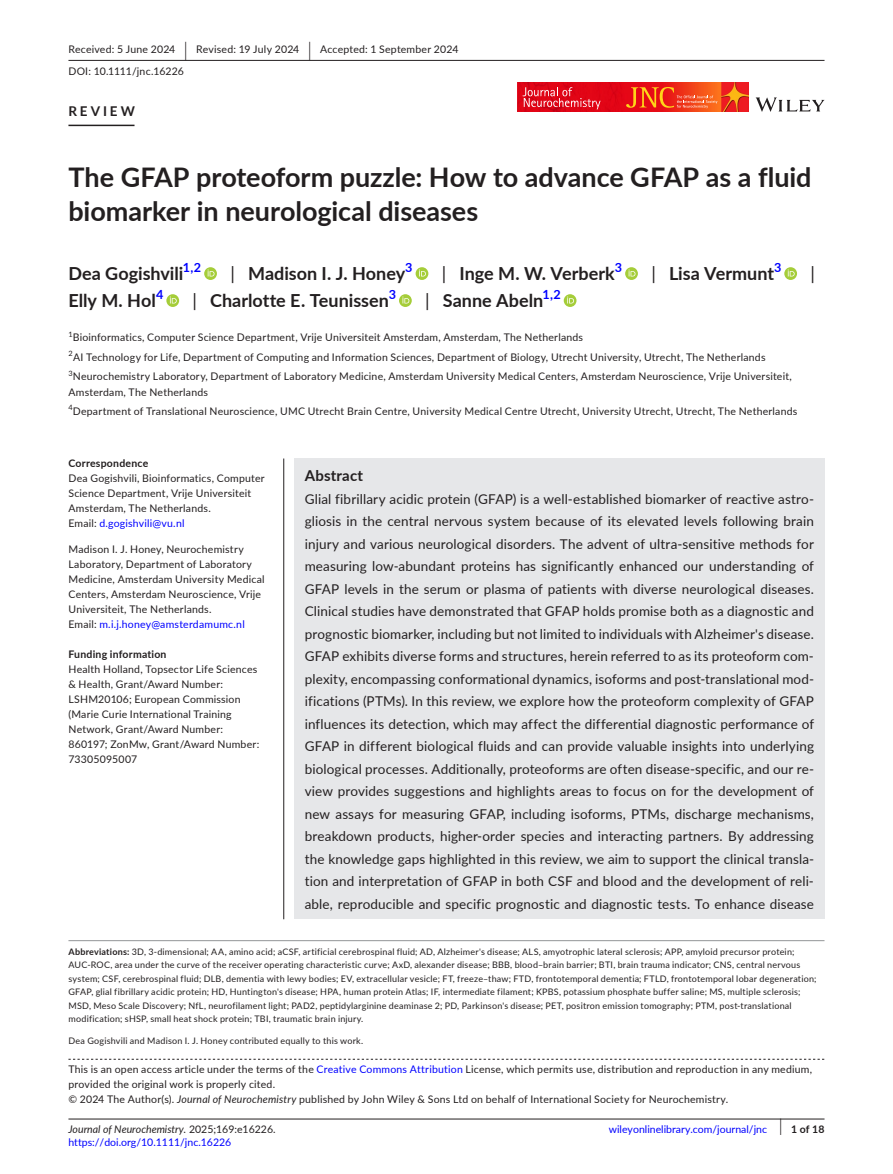
<style>
.page{position:relative;width:893px;height:1174px;background:#fff}
.page>*{position:absolute;margin:0;border:0;box-sizing:border-box;transform-origin:0 0}
.t1{font:700 27px/34.5px "Lato";color:#231f20}
.t2{font:700 18px "Lato";color:#231f20}
.t3{font:18px "Lato";color:#231f20}
.t4{font:700 15px "Lato";letter-spacing:.015em;color:#231f20}
.t5{font:13.5px/22.5px "Lato";letter-spacing:.01em;color:#231f20;text-align:justify}
.t6{font:700 13.5px "Lato";letter-spacing:.215em;color:#231f20}
.t7{font:700 12.6px "Lato";color:#00f}
.t8{font:10.5px/15px "Lato";letter-spacing:.02em;color:#231f20}
.t9{font:10.5px "Lato";color:#00f}
.t10{font:italic 10.5px "Lato";color:#231f20}
.t11{font:700 10.5px "Lato";letter-spacing:.02em;color:#231f20}
.t12{font:9px/13.5px "Lato";letter-spacing:.025em;color:#231f20}
.t13{font:7.35px "Lato";color:#231f20}
.s1{font-size:19.65px}
.s2{font-weight:400}
.s3{color:#00f}
.s4{font-weight:700}
.s5{font-style:italic}
.s6{font-style:normal}
.s7{font-weight:400;font-size:17.4px}
</style>
<div class="page">
<hr style="left:68px;top:1118px;width:756px;height:1px;background:#231f20">
<svg style="left:756px;top:97px;width:68px;height:15px"></svg>
<img style="left:518px;top:83px;width:230px;height:29px">
<svg style="left:523px;top:87px;width:78px;height:22px;background:#e32e3c"></svg>
<svg style="left:626px;top:87px;width:91px;height:21px;background:#f04f22"></svg>
<hr style="left:68px;top:60px;width:756px;height:1px;background:#231f20">
<hr style="left:68px;top:125px;width:67px;height:1px;background:#231f20">
<svg style="left:204px;top:267px;width:13px;height:13px"></svg>
<svg style="left:208px;top:269px;width:7px;height:7px"></svg>
<svg style="left:416px;top:267px;width:12px;height:13px"></svg>
<svg style="left:419px;top:269px;width:7px;height:7px"></svg>
<svg style="left:625px;top:267px;width:13px;height:13px"></svg>
<svg style="left:629px;top:269px;width:6px;height:7px"></svg>
<svg style="left:784px;top:267px;width:13px;height:13px"></svg>
<svg style="left:788px;top:269px;width:7px;height:7px"></svg>
<svg style="left:166px;top:294px;width:13px;height:13px"></svg>
<svg style="left:170px;top:296px;width:7px;height:7px"></svg>
<svg style="left:399px;top:294px;width:13px;height:13px"></svg>
<svg style="left:402px;top:296px;width:7px;height:7px"></svg>
<svg style="left:564px;top:294px;width:12px;height:13px"></svg>
<svg style="left:567px;top:296px;width:7px;height:7px"></svg>
<svg style="left:68px;top:1058px;width:756px;height:1px"></svg>
<hr style="left:68px;top:940px;width:756px;height:1px;background:#939598">
<div style="left:294px;top:458px;width:530px;height:461px;background:#e6e7e9"></div>
<hr style="left:283px;top:458px;width:1px;height:461px;background:#231f20">
<p class="t8" style="left:68px;top:38px;width:391px;line-height:21.8px">Received: 5 June 2024 <span class="s1">|</span> Revised: 19 July 2024 <span class="s1">|</span> Accepted: 1 September 2024<br>DOI: 10.1111/jnc.16226</p>
<p class="t6" style="left:68px;top:101px;width:68px">REVIEW</p>
<h1 class="t1" style="left:68px;top:159px;width:745px">The GFAP proteoform puzzle: How to advance GFAP as a fluid biomarker in neurological diseases</h1>
<h2 class="t2" style="left:68px;top:260px;width:116px">Dea Gogishvili</h2>
<p class="t7" style="left:183px;top:258px;width:20px">1,2</p>
<h2 class="t2" style="left:230px;top:260px;width:176px"><span class="s2">|</span> Madison I. J. Honey</h2>
<p class="t7" style="left:405px;top:258px;width:9px">3</p>
<h2 class="t2" style="left:442px;top:260px;width:174px"><span class="s2">|</span> Inge M. W. Verberk</h2>
<p class="t7" style="left:615px;top:258px;width:9px">3</p>
<h2 class="t2" style="left:651px;top:260px;width:124px"><span class="s2">|</span> Lisa Vermunt</h2>
<p class="t7" style="left:774px;top:258px;width:9px">3</p>
<h2 class="t3" style="left:810px;top:260px;width:6px">|</h2>
<h2 class="t2" style="left:68px;top:287px;width:89px">Elly M. Hol</h2>
<p class="t7" style="left:156px;top:285px;width:9px">4</p>
<h2 class="t2" style="left:193px;top:287px;width:198px"><span class="s2">|</span> Charlotte E. Teunissen</h2>
<p class="t7" style="left:389px;top:285px;width:9px">3</p>
<h2 class="t2" style="left:425px;top:287px;width:120px"><span class="s2">|</span> Sanne Abeln</h2>
<p class="t7" style="left:542px;top:285px;width:20px">1,2</p>
<p class="t13" style="left:68px;top:329px;width:6px">1</p>
<p class="t8" style="left:73px;top:330px;width:512px">Bioinformatics, Computer Science Department, Vrije Universiteit Amsterdam, Amsterdam, The Netherlands</p>
<p class="t13" style="left:68px;top:348px;width:6px">2</p>
<p class="t8" style="left:73px;top:349px;width:694px">AI Technology for Life, Department of Computing and Information Sciences, Department of Biology, Utrecht University, Utrecht, The Netherlands</p>
<p class="t13" style="left:68px;top:368px;width:6px">3</p>
<p class="t8" style="left:68px;top:369px;width:725px;text-indent:4px">Neurochemistry Laboratory, Department of Laboratory Medicine, Amsterdam University Medical Centers, Amsterdam Neuroscience, Vrije Universiteit,<br>Amsterdam, The Netherlands</p>
<p class="t8" style="left:68px;top:403px;width:730px"><sup>4</sup>Department of Translational Neuroscience, UMC Utrecht Brain Centre, University Medical Centre Utrecht, University Utrecht, Utrecht, The Netherlands</p>
<p class="t11" style="left:68px;top:455px;width:81px">Correspondence</p>
<p class="t8" style="left:68px;top:470px;width:198px">Dea Gogishvili, Bioinformatics, Computer Science Department, Vrije Universiteit Amsterdam, The Netherlands.<br>Email: <span class="s3">d.gogishvili@vu.nl</span></p>
<p class="t8" style="left:68px;top:541px;width:198px">Madison I. J. Honey, Neurochemistry Laboratory, Department of Laboratory Medicine, Amsterdam University Medical Centers, Amsterdam Neuroscience, Vrije Universiteit, The Netherlands.<br>Email: <span class="s3">m.i.j.honey@amsterdamumc.nl</span></p>
<p class="t11" style="left:68px;top:646px;width:100px">Funding information</p>
<p class="t8" style="left:68px;top:661px;width:192px">Health Holland, Topsector Life Sciences &amp; Health, Grant/Award Number:<br>LSHM20106; European Commission (Marie Curie International Training<br>Network, Grant/Award Number:<br>860197; ZonMw, Grant/Award Number:<br>73305095007</p>
<p class="t4" style="left:305px;top:464px;width:60px">Abstract</p>
<p class="t5" style="left:305px;top:487px;width:511px">Glial fibrillary acidic protein (GFAP) is a well-established biomarker of reactive astro&shy;gliosis in the central nervous system because of its elevated levels following brain injury and various neurological disorders. The advent of ultra-sensitive methods for measuring low-abundant proteins has significantly enhanced our understanding of GFAP levels in the serum or plasma of patients with diverse neurological diseases.<br>Clinical studies have demonstrated that GFAP holds promise both as a diagnostic and prognostic biomarker, including but not limited to individuals with Alzheimer's disease.<br>GFAP exhibits diverse forms and structures, herein referred to as its proteoform com&shy;plexity, encompassing conformational dynamics, isoforms and post-translational mod&shy;ifications (PTMs). In this review, we explore how the proteoform complexity of GFAP influences its detection, which may affect the differential diagnostic performance of GFAP in different biological fluids and can provide valuable insights into underlying biological processes. Additionally, proteoforms are often disease-specific, and our re&shy;view provides suggestions and highlights areas to focus on for the development of new assays for measuring GFAP, including isoforms, PTMs, discharge mechanisms, breakdown products, higher-order species and interacting partners. By addressing the knowledge gaps highlighted in this review, we aim to support the clinical transla&shy;tion and interpretation of GFAP in both CSF and blood and the development of reli&shy;able, reproducible and specific prognostic and diagnostic tests. To enhance disease</p>
<p class="t12" style="left:68px;top:944px;width:750px"><span class="s4">Abbreviations:</span> 3D, 3-dimensional; AA, amino acid; aCSF, artificial cerebrospinal fluid; AD, Alzheimer's disease; ALS, amyotrophic lateral sclerosis; APP, amyloid precursor protein; AUC-ROC, area under the curve of the receiver operating characteristic curve; AxD, alexander disease; BBB, blood–brain barrier; BTI, brain trauma indicator; CNS, central nervous system; CSF, cerebrospinal fluid; DLB, dementia with lewy bodies; EV, extracellular vesicle; FT, freeze–thaw; FTD, frontotemporal dementia; FTLD, frontotemporal lobar degeneration; GFAP, glial fibrillary acidic protein; HD, Huntington's disease; HPA, human protein Atlas; IF, intermediate filament; KPBS, potassium phosphate buffer saline; MS, multiple sclerosis; MSD, Meso Scale Discovery; NfL, neurofilament light; PAD2, peptidylarginine deaminase 2; PD, Parkinson's disease; PET, positron emission tomography; PTM, post-translational modification; sHSP, small heat shock protein; TBI, traumatic brain injury.</p>
<p class="t12" style="left:68px;top:1033px;width:296px">Dea Gogishvili and Madison I. J. Honey contributed equally to this work.</p>
<p class="t8" style="left:68px;top:1061px;width:745px">This is an open access article under the terms of the <span class="s3">Creative Commons Attribution</span> License, which permits use, distribution and reproduction in any medium, provided the original work is properly cited.<br>© 2024 The Author(s). <span class="s5">Journal of Neurochemistry</span> published by John Wiley &amp; Sons Ltd on behalf of International Society for Neurochemistry.</p>
<p class="t10" style="left:68px;top:1121px;width:209px">Journal of Neurochemistry. <span class="s6">2025;169:e16226.</span></p>
<p class="t11" style="left:779px;top:1121px;width:46px"><span class="s7">|</span> 1 of 18</p>
<p class="t9" style="left:68px;top:1135px;width:164px">https://doi.org/10.1111/jnc.16226</p>
<p class="t9" style="left:609px;top:1121px;width:160px">wileyonlinelibrary.com/journal/jnc</p>
</div>
